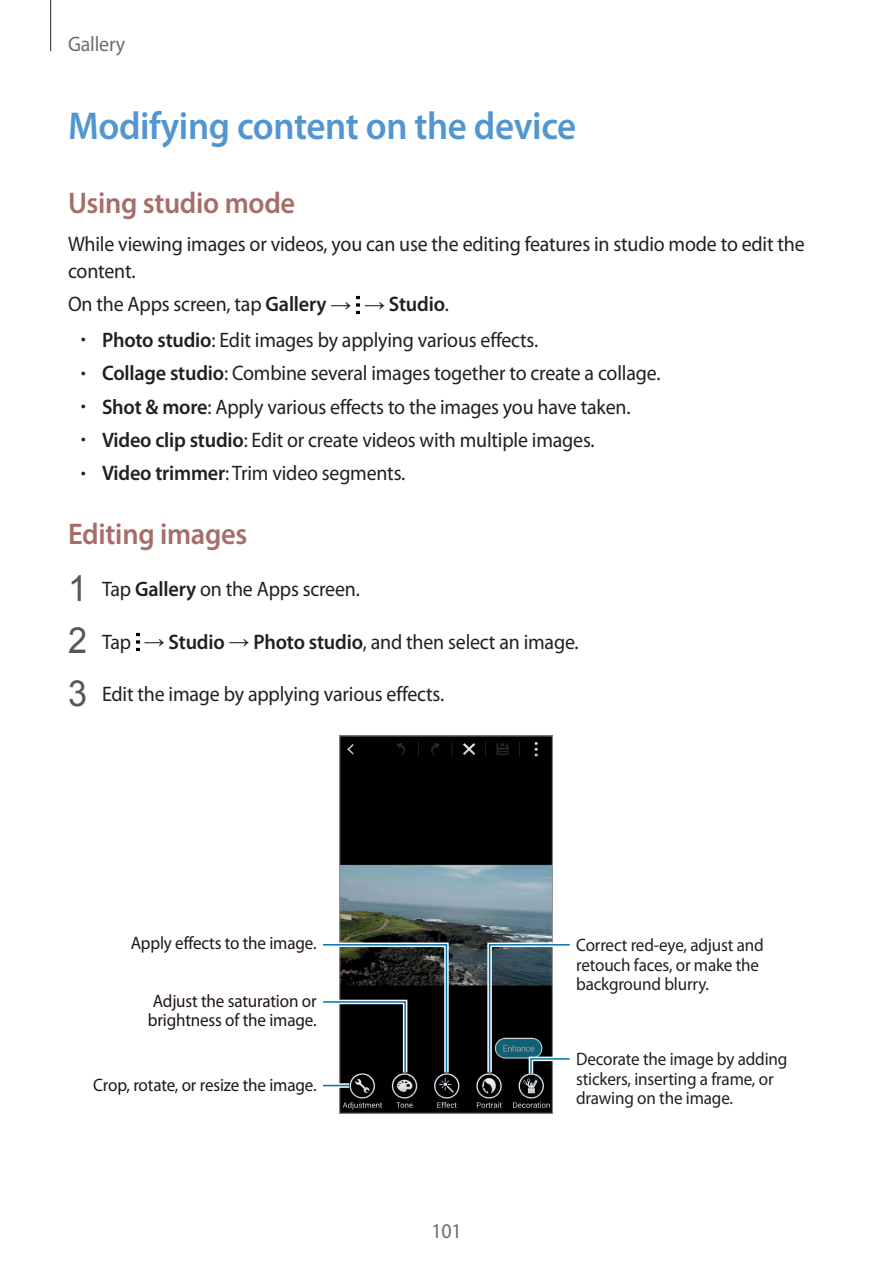
<style>
.page{position:relative;width:893px;height:1263px;background:#fff}
.page>*{position:absolute;margin:0;border:0;box-sizing:border-box;transform-origin:0 0}
.t1{font:600 39px "Myriad Pro";letter-spacing:-.01em;color:#5296d1;scale:.95 1}
.t2{font:600 30px "Myriad Pro";letter-spacing:-.01em;color:#a66e6a;scale:.95 1}
.t3{font:21px/27px "Myriad Pro";letter-spacing:-.01em;color:#231f20;scale:.95 1}
.t4{font:21px "Myriad Pro";letter-spacing:-.01em;color:#6c6d70;scale:.95 1}
.t5{font:18px/19.5px "Myriad Pro";letter-spacing:-.01em;color:#231f20;scale:.95 1}
.t6{font:18px/19.5px "Myriad Pro";letter-spacing:-.01em;color:#221612;scale:.95 1}
.s1{font-weight:600}
.s2{font-family:"Arial"}
.s3{font-weight:300}
.s4{font-family:"Arial";font-size:36px;color:#57585a}
</style>
<div class="page">
<hr style="left:50px;top:0;width:1px;height:51px;background:#231f20">
<img style="left:356px;top:295px;width:4px;height:19px">
<img style="left:136px;top:633px;width:4px;height:19px">
<svg style="left:339px;top:735px;width:214px;height:379px"></svg>
<svg style="left:485px;top:940px;width:85px;height:138px"></svg>
<svg style="left:323px;top:1083px;width:26px;height:5px"></svg>
<svg style="left:323px;top:1085px;width:26px;height:1px"></svg>
<svg style="left:323px;top:940px;width:128px;height:137px"></svg>
<p class="t4" style="left:68px;top:31px;width:62px">Gallery</p>
<h1 class="t1" style="left:68px;top:101px;width:537px">Modifying content on the device</h1>
<h2 class="t2" style="left:68px;top:184px;width:241px">Using studio mode</h2>
<p class="t3" style="left:68px;top:230px;width:777px">While viewing images or videos, you can use the editing features in studio mode to edit the content.</p>
<p class="t3" style="left:68px;top:290px;width:402px">On the Apps screen, tap <span class="s1">Gallery</span> <span class="s2">→ →</span> <span class="s1">Studio</span>.</p>
<p class="t3" style="left:81px;top:326px;width:483px"><span class="s3">•</span> <span class="s1">Photo studio</span>: Edit images by applying various effects.</p>
<p class="t3" style="left:81px;top:359px;width:612px"><span class="s3">•</span> <span class="s1">Collage studio</span>: Combine several images together to create a collage.</p>
<p class="t3" style="left:81px;top:393px;width:580px"><span class="s3">•</span> <span class="s1">Shot &amp; more</span>: Apply various effects to the images you have taken.</p>
<p class="t3" style="left:81px;top:426px;width:542px"><span class="s3">•</span> <span class="s1">Video clip studio</span>: Edit or create videos with multiple images.</p>
<p class="t3" style="left:81px;top:459px;width:343px"><span class="s3">•</span> <span class="s1">Video trimmer</span>: Trim video segments.</p>
<h2 class="t2" style="left:68px;top:515px;width:190px">Editing images</h2>
<p class="t3" style="left:68px;top:576px;width:309px"><span class="s4">1</span> Tap <span class="s1">Gallery</span> on the Apps screen.</p>
<p class="t3" style="left:68px;top:628px;width:539px"><span class="s4">2</span> Tap <span class="s2">→</span> <span class="s1">Studio</span> <span class="s2">→</span> <span class="s1">Photo studio</span>, and then select an image.</p>
<p class="t3" style="left:68px;top:681px;width:397px"><span class="s4">3</span> Edit the image by applying various effects.</p>
<p class="t6" style="left:131px;top:933px;width:197px">Apply effects to the image.</p>
<p class="t6" style="left:148px;top:991px;width:179px">Adjust the saturation or brightness of the image.</p>
<p class="t6" style="left:93px;top:1075px;width:237px">Crop, rotate, or resize the image.</p>
<p class="t4" style="left:431px;top:1218px;width:33px">101</p>
<p class="t5" style="left:576px;top:935px;width:199px">Correct red-eye, adjust and retouch faces, or make the background blurry.</p>
<p class="t5" style="left:576px;top:1049px;width:224px">Decorate the image by adding stickers, inserting a frame, or drawing on the image.</p>
</div>
